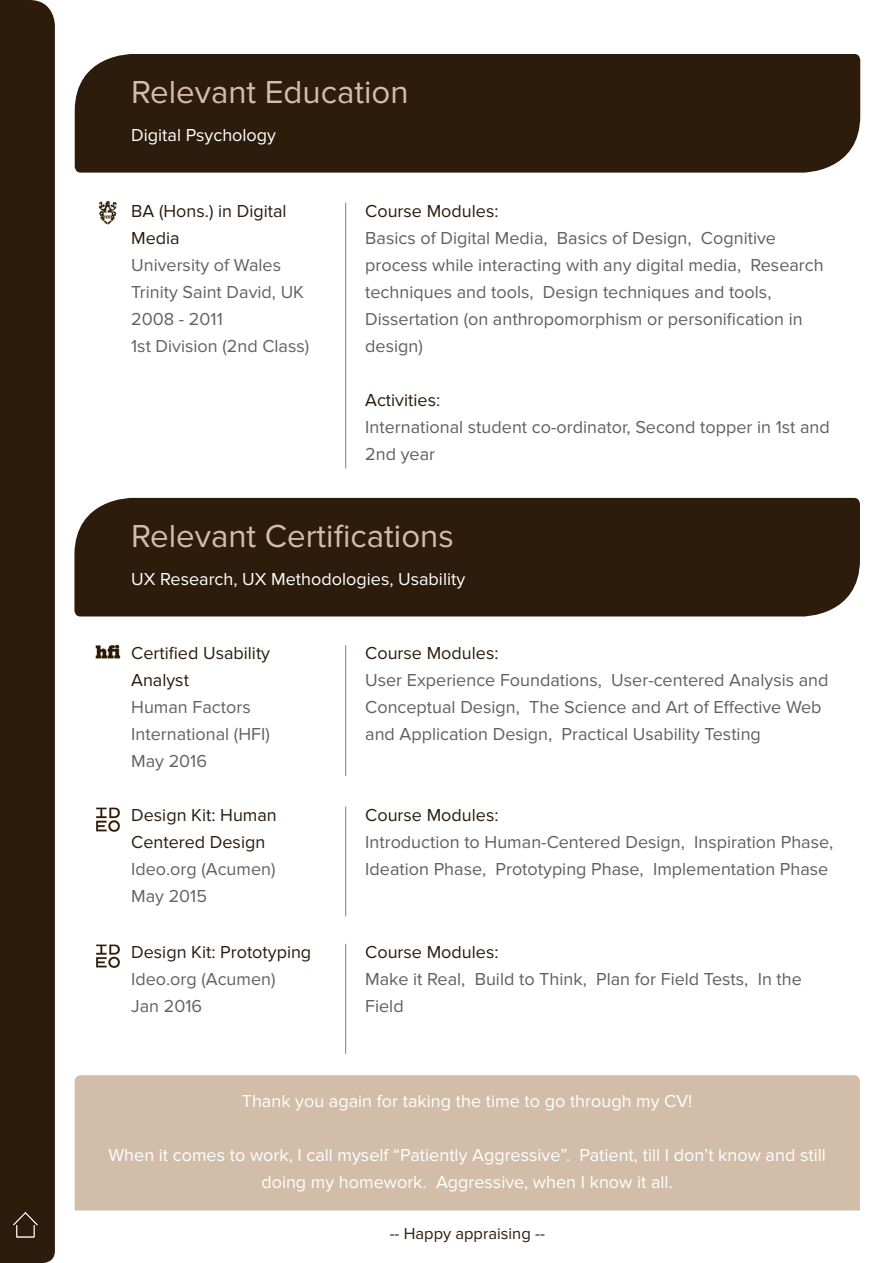
<style>
.page{position:relative;width:893px;height:1263px;background:#fff}
.page>*{position:absolute;margin:0;border:0;box-sizing:border-box;transform-origin:0 0}
.t1{font:33px "Proxima Nova";color:#d2bda8}
.t2{font:18px/27px "Proxima Nova";color:#606060}
.t3{font:18px/27px "Proxima Nova";color:#fff;text-align:center}
.t4{font:18px/27px "Proxima Nova";color:#2b1c0e}
.t5{font:18px/27px "Proxima Nova";color:#606263}
.t6{font:16.5px "Proxima Nova";color:#2b1c0e}
</style>
<div class="page">
<div style="left:75px;top:1075px;width:785px;height:135px;background:#d2bda8"></div>
<div style="left:0;top:0;width:55px;height:1263px;background:#2d1b0b"></div>
<img style="left:14px;top:1213px;width:24px;height:24px">
<div style="left:75px;top:54px;width:785px;height:119px;background:#2d1b0b"></div>
<div style="left:131px;top:77px;width:696px;height:76px;background:#2d1b0b"></div>
<hr style="left:345px;top:203px;width:1px;height:265px;background:#040503">
<hr style="left:345px;top:645px;width:1px;height:131px;background:#040503">
<img style="left:98px;top:200px;width:19px;height:25px">
<img style="left:96px;top:944px;width:24px;height:24px">
<img style="left:95px;top:644px;width:26px;height:14px">
<img style="left:96px;top:807px;width:24px;height:25px">
<div style="left:74px;top:498px;width:786px;height:118px;background:#2d1b0b"></div>
<div style="left:131px;top:520px;width:696px;height:77px;background:#2d1b0b"></div>
<hr style="left:345px;top:806px;width:1px;height:110px;background:#040503">
<hr style="left:345px;top:944px;width:1px;height:110px;background:#040503">
<p class="t1" style="left:131px;top:73px;width:279px">Relevant Education</p>
<p class="t3" style="left:131px;top:122px;width:146px">Digital Psychology</p>
<p class="t4" style="left:131px;top:198px;width:157px">BA (Hons.) in Digital<br>Media</p>
<p class="t5" style="left:131px;top:252px;width:174px">University of Wales<br>Trinity Saint David, UK</p>
<p class="t5" style="left:131px;top:306px;width:93px">2008 - 2011</p>
<p class="t5" style="left:131px;top:333px;width:180px">1st Division (2nd Class)</p>
<p class="t4" style="left:365px;top:198px;width:135px">Course Modules:</p>
<p class="t2" style="left:365px;top:225px;width:460px">Basics of Digital Media, Basics of Design, Cognitive process while interacting with any digital media, Research techniques and tools, Design techniques and tools, Dissertation (on anthropomorphism or personification in design)</p>
<p class="t4" style="left:365px;top:387px;width:76px">Activities:</p>
<p class="t2" style="left:365px;top:414px;width:466px">International student co-ordinator, Second topper in 1st and<br>2nd year</p>
<p class="t1" style="left:131px;top:517px;width:324px">Relevant Certifications</p>
<p class="t3" style="left:131px;top:565px;width:336px">UX Research, UX Methodologies, Usability</p>
<p class="t4" style="left:131px;top:640px;width:140px">Certified Usability<br>Analyst</p>
<p class="t5" style="left:131px;top:694px;width:140px">Human Factors<br>International (HFI)</p>
<p class="t5" style="left:131px;top:748px;width:77px">May 2016</p>
<p class="t4" style="left:131px;top:801px;width:147px">Design Kit: Human<br>Centered Design</p>
<p class="t5" style="left:131px;top:855px;width:146px">Ideo.org (Acumen)</p>
<p class="t5" style="left:131px;top:882px;width:77px">May 2015</p>
<p class="t4" style="left:131px;top:939px;width:182px">Design Kit: Prototyping</p>
<p class="t5" style="left:131px;top:966px;width:146px">Ideo.org (Acumen)</p>
<p class="t5" style="left:131px;top:993px;width:72px">Jan 2016</p>
<p class="t4" style="left:365px;top:640px;width:135px">Course Modules:</p>
<p class="t2" style="left:365px;top:667px;width:465px">User Experience Foundations, User-centered Analysis and<br>Conceptual Design, The Science and Art of Effective Web and Application Design, Practical Usability Testing</p>
<p class="t4" style="left:365px;top:801px;width:135px">Course Modules:</p>
<p class="t2" style="left:365px;top:828px;width:470px">Introduction to Human-Centered Design, Inspiration Phase,<br>Ideation Phase, Prototyping Phase, Implementation Phase</p>
<p class="t4" style="left:365px;top:939px;width:135px">Course Modules:</p>
<p class="t2" style="left:365px;top:966px;width:438px">Make it Real, Build to Think, Plan for Field Tests, In the<br>Field</p>
<p class="t3" style="left:242px;top:1087px;width:452px">Thank you again for taking the time to go through my CV!</p>
<p class="t3" style="left:108px;top:1141px;width:719px">When it comes to work, I call myself “Patiently Aggressive”. Patient, till I don’t know and still doing my homework. Aggressive, when I know it all.</p>
<p class="t6" style="left:390px;top:1223px;width:157px">-- Happy appraising --</p>
</div>
